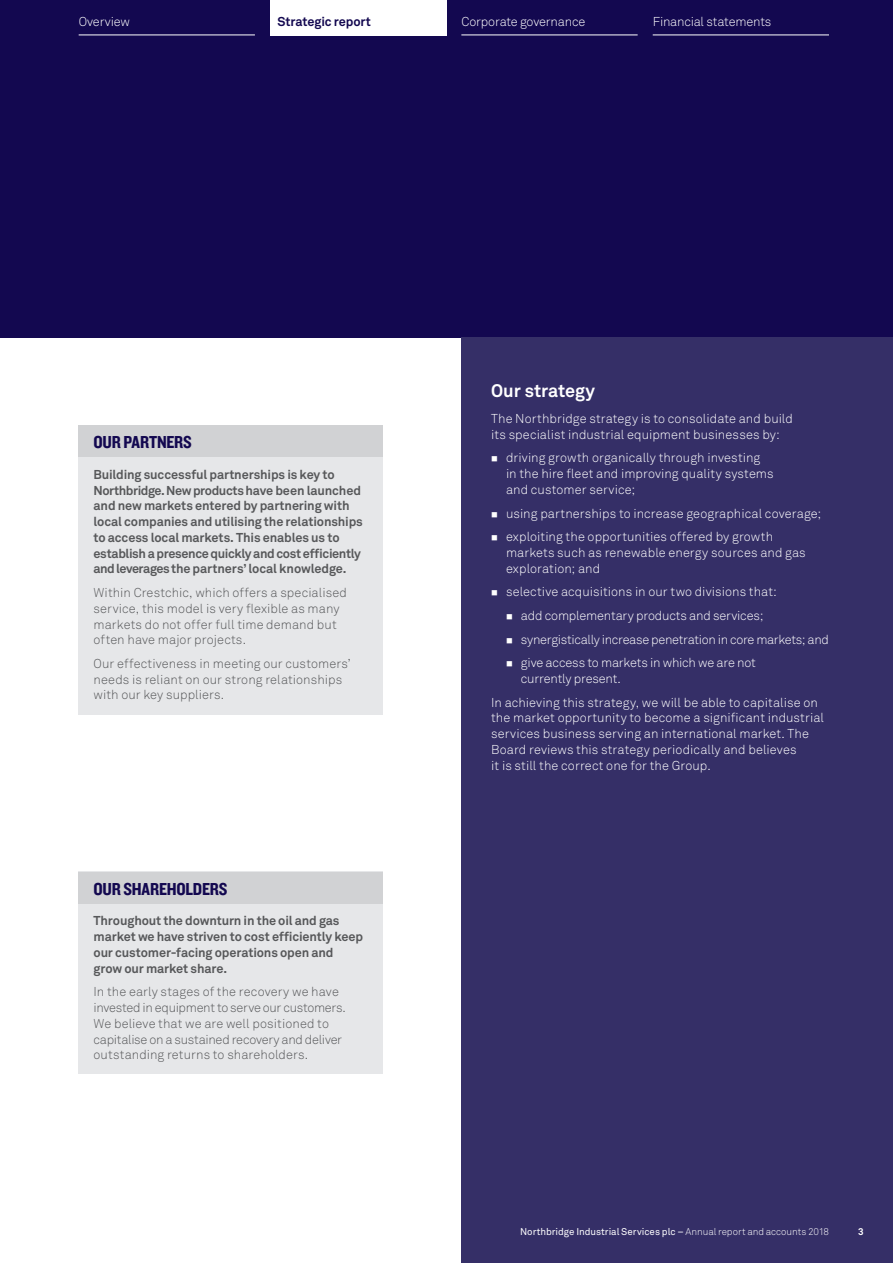
<style>
.page{position:relative;width:893px;height:1263px;background:#fff}
.page>*{position:absolute;margin:0;border:0;box-sizing:border-box;transform-origin:0 0}
.Pullout_Header{font:18px "Knockout 50 Welterweight";letter-spacing:-.015em;color:#130850}
.Subhead_0{font:700 18px "Akkurat Std";color:#fff}
.Body_Text{font:300 12.75px/15.8px "Akkurat Std";letter-spacing:.005em;color:#fff}
.Body_Text-2{font:300 12.75px/15.8px "Akkurat Std";letter-spacing:.005em;color:#57585a}
.Body_Text_Intro{font:700 12.75px/15.8px "Akkurat Std";letter-spacing:-.01em;color:#57585a}
.Body_Text-3{font:300 12.75px/15.8px "Akkurat Std";letter-spacing:-.015em;color:#fff}
.Body_Text-4{font:300 12.75px "Akkurat Std";letter-spacing:-.025em;color:#fff}
.t1{font:700 12.75px "Akkurat Std";letter-spacing:-.01em;color:#130850}
.t2{font:9.75px "Akkurat Std";letter-spacing:-.005em;color:#fff}
.t3{font:700 9.75px "Akkurat Std";color:#fff}
.s1{font-weight:300}
</style>
<div class="page">
<div style="left:0;top:0;width:893px;height:337px;background:#130850"></div>
<div style="left:461px;top:337px;width:432px;height:926px;background:#352f67"></div>
<hr style="left:653px;top:35px;width:176px;height:1px;background:#fff">
<hr style="left:79px;top:35px;width:176px;height:1px;background:#fff">
<div style="left:270px;top:0;width:176px;height:35px;background:#fff"></div>
<hr style="left:461px;top:35px;width:177px;height:1px;background:#fff">
<div style="left:79px;top:872px;width:304px;height:202px;background:#e6e7e9"></div>
<div style="left:79px;top:872px;width:304px;height:31px;background:#d1d2d4"></div>
<div style="left:79px;top:425px;width:304px;height:289px;background:#e6e7e9"></div>
<div style="left:79px;top:425px;width:304px;height:32px;background:#d1d2d4"></div>
<p class="Body_Text-3" style="left:79px;top:14px;width:53px">Overview</p>
<p class="t1" style="left:277px;top:14px;width:95px">Strategic report</p>
<p class="Body_Text-3" style="left:461px;top:14px;width:125px">Corporate governance</p>
<p class="Body_Text-3" style="left:653px;top:14px;width:120px">Financial statements</p>
<p class="Pullout_Header" style="left:94px;top:430px;width:100px">OUR PARTNERS</p>
<p class="Body_Text_Intro" style="left:94px;top:466px;width:271px">Building successful partnerships is key to Northbridge. New products have been launched and new markets entered by partnering with local companies and utilising the relationships to access local markets. This enables us to establish a presence quickly and cost efficiently and leverages the partners’ local knowledge.</p>
<p class="Body_Text-2" style="left:94px;top:585px;width:255px">Within Crestchic, which offers a specialised service, this model is very flexible as many markets do not offer full time demand but often have major projects.</p>
<p class="Body_Text-2" style="left:94px;top:655px;width:258px">Our effectiveness in meeting our customers’ needs is reliant on our strong relationships with our key suppliers.</p>
<p class="Pullout_Header" style="left:94px;top:877px;width:135px">OUR SHAREHOLDERS</p>
<p class="Body_Text_Intro" style="left:94px;top:913px;width:271px">Throughout the downturn in the oil and gas market we have striven to cost efficiently keep our customer-facing operations open and grow our market share.</p>
<p class="Body_Text-2" style="left:94px;top:984px;width:254px">In the early stages of the recovery we have invested in equipment to serve our customers.<br>We believe that we are well positioned to capitalise on a sustained recovery and deliver outstanding returns to shareholders.</p>
<p class="Subhead_0" style="left:491px;top:379px;width:105px">Our strategy</p>
<p class="Body_Text" style="left:491px;top:411px;width:303px">The Northbridge strategy is to consolidate and build its specialist industrial equipment businesses by:</p>
<p class="Body_Text" style="left:506px;top:450px;width:269px;text-indent:-15px">■ driving growth organically through investing in the hire fleet and improving quality systems and customer service;</p>
<p class="Body_Text" style="left:491px;top:505px;width:332px">■ using partnerships to increase geographical coverage;</p>
<p class="Body_Text" style="left:506px;top:529px;width:301px;text-indent:-15px">■ exploiting the opportunities offered by growth markets such as renewable energy sources and gas exploration; and</p>
<p class="Body_Text" style="left:491px;top:584px;width:287px">■ selective acquisitions in our two divisions that:</p>
<p class="Body_Text-3" style="left:506px;top:608px;width:259px">■ add complementary products and services;</p>
<p class="Body_Text-4" style="left:506px;top:631px;width:324px">■ synergistically increase penetration in core markets; and</p>
<p class="Body_Text-3" style="left:521px;top:655px;width:236px;text-indent:-15px">■ give access to markets in which we are not currently present.</p>
<p class="Body_Text" style="left:491px;top:694px;width:334px">In achieving this strategy, we will be able to capitalise on the market opportunity to become a significant industrial services business serving an international market. The Board reviews this strategy periodically and believes<br>it is still the correct one for the Group.</p>
<p class="t2" style="left:520px;top:1226px;width:311px">Northbridge Industrial Services plc – <span class="s1">Annual report and accounts 2018</span></p>
<p class="t3" style="left:858px;top:1226px;width:7px">3</p>
</div>
